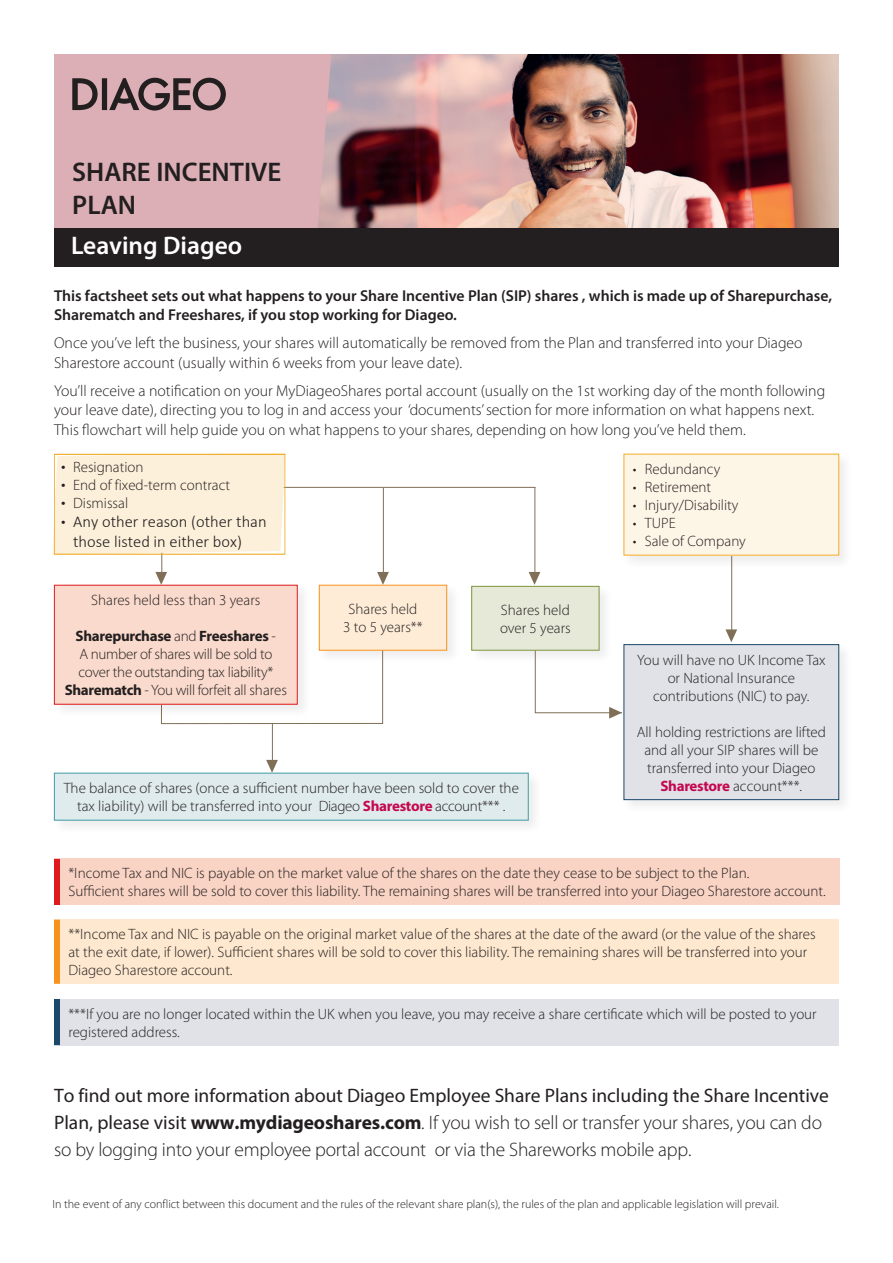
<style>
.page{position:relative;width:893px;height:1263px;background:#fff}
.page>*{position:absolute;margin:0;border:0;box-sizing:border-box;transform-origin:0 0}
.t1{font:600 27px/32.4px "Myriad Pro";color:#231f20}
.t2{font:600 25.5px "Myriad Pro";color:#fff}
.t3{font:300 19.5px/27px "Myriad Pro";letter-spacing:-.01em;color:#231f20}
.t4{font:300 16.5px/19.8px "Calibri";color:#231f20}
.t5{font:300 15.75px/19.5px "Myriad Pro";color:#231f20}
.t6{font:600 15.75px/19.5px "Myriad Pro";color:#231f20}
.t7{font:300 15px/18px "Myriad Pro";color:#231f20;text-align:center}
.t8{font:300 15px/18px "Myriad Pro";letter-spacing:-.02em;color:#231f20;text-align:center}
.t9{font:300 12px "Myriad Pro";color:#231f20}
.s1{font-size:18px}
.s2{font-family:"Myriad Pro";font-size:18px}
.s3{font-weight:700}
.s4{font-weight:700;color:#c50750}
.s5{font-weight:400}
</style>
<div class="page">
<img style="left:54px;top:54px;width:785px;height:175px">
<svg style="left:72px;top:78px;width:154px;height:33px;background:#8a7074"></svg>
<div style="left:54px;top:229px;width:785px;height:38px;background:#231f20"></div>
<hr style="left:161px;top:512px;width:1px;height:63px;background:#806f57">
<hr style="left:272px;top:724px;width:1px;height:42px;background:#806f57">
<hr style="left:534px;top:487px;width:1px;height:91px;background:#806f57">
<hr style="left:383px;top:488px;width:1px;height:87px;background:#806f57">
<hr style="left:270px;top:487px;width:265px;height:1px;background:#806f57">
<svg style="left:529px;top:572px;width:11px;height:12px"></svg>
<hr style="left:731px;top:527px;width:1px;height:109px;background:#806f57">
<svg style="left:725px;top:629px;width:12px;height:13px"></svg>
<svg style="left:377px;top:572px;width:12px;height:11px"></svg>
<svg style="left:266px;top:760px;width:12px;height:10px"></svg>
<svg style="left:155px;top:572px;width:12px;height:11px"></svg>
<div style="left:317px;top:583px;width:144px;height:82px;background:#231f20;opacity:.08"></div>
<div style="left:319px;top:585px;width:128px;height:65px;background:#feecd7"></div>
<div style="left:319px;top:585px;width:128px;height:66px;border:1px solid #f7931d"></div>
<div style="left:469px;top:584px;width:144px;height:81px;background:#231f20;opacity:.08"></div>
<div style="left:472px;top:586px;width:127px;height:64px;background:#e6e9d8"></div>
<div style="left:471px;top:586px;width:128px;height:65px;border:1px solid #7d963e"></div>
<div style="left:621px;top:451px;width:232px;height:119px;background:#231f20;opacity:.08"></div>
<div style="left:624px;top:454px;width:215px;height:101px;background:#fdf5e6"></div>
<div style="left:52px;top:453px;width:233px;height:101px;background:#fcf0da"></div>
<div style="left:54px;top:454px;width:231px;height:101px;border:1px solid #f2ad28"></div>
<div style="left:52px;top:770px;width:491px;height:65px;background:#231f20;opacity:.08"></div>
<div style="left:54px;top:773px;width:474px;height:47px;background:#e0ebed"></div>
<div style="left:54px;top:773px;width:475px;height:47px;border:1px solid #429ca5"></div>
<div style="left:60px;top:859px;width:779px;height:46px;background:#f9d3c3"></div>
<div style="left:60px;top:919px;width:779px;height:65px;background:#fee8cf"></div>
<div style="left:60px;top:999px;width:779px;height:46px;background:#e0e2e8"></div>
<div style="left:54px;top:999px;width:6px;height:46px;background:#1b486b"></div>
<div style="left:54px;top:859px;width:6px;height:46px;background:#de1920"></div>
<div style="left:54px;top:919px;width:6px;height:65px;background:#f7931d"></div>
<div style="left:161px;top:650px;width:222px;height:74px;border:1px solid #806f57"></div>
<svg style="left:534px;top:650px;width:87px;height:69px"></svg>
<div style="left:621px;top:642px;width:232px;height:172px;background:#231f20;opacity:.08"></div>
<div style="left:624px;top:645px;width:215px;height:155px;background:#e0e2e8"></div>
<div style="left:624px;top:644px;width:215px;height:156px;border:1px solid #1b486b"></div>
<div style="left:52px;top:583px;width:260px;height:136px;background:#231f20;opacity:.08"></div>
<div style="left:54px;top:585px;width:243px;height:119px;background:#fadacc"></div>
<div style="left:54px;top:585px;width:244px;height:120px;border:1px solid #de1920"></div>
<h1 class="t1" style="left:72px;top:156px;width:211px">SHARE INCENTIVE<br>PLAN</h1>
<h2 class="t2" style="left:71px;top:229px;width:173px">Leaving Diageo</h2>
<p class="t6" style="left:54px;top:285px;width:780px">This factsheet sets out what happens to your Share Incentive Plan (SIP) shares , which is made up of Sharepurchase,<br>Sharematch and Freeshares, if you stop working for Diageo.</p>
<p class="t5" style="left:54px;top:333px;width:750px">Once you’ve left the business, your shares will automatically be removed from the Plan and transferred into your Diageo<br>Sharestore account (usually within 6 weeks from your leave date).</p>
<p class="t5" style="left:54px;top:381px;width:773px">You’ll receive a notification on your MyDiageoShares portal account (usually on the 1st working day of the month following your leave date), directing you to log in and access your ‘documents’ section for more information on what happens next.<br>This flowchart will help guide you on what happens to your shares, depending on how long you’ve held them.</p>
<p class="t7" style="left:61px;top:458px;width:84px"><span class="s1">•</span> Resignation</p>
<p class="t7" style="left:61px;top:476px;width:170px"><span class="s1">•</span> End of fixed-term contract</p>
<p class="t7" style="left:61px;top:494px;width:69px"><span class="s1">•</span> Dismissal</p>
<p class="t4" style="left:73px;top:511px;width:195px;text-indent:-12px"><span class="s2">•</span> Any other reason (other than those listed in either box)</p>
<p class="t7" style="left:91px;top:591px;width:171px">Shares held less than 3 years</p>
<p class="t8" style="left:65px;top:627px;width:224px"><span class="s3">Sharepurchase</span> and <span class="s3">Freeshares</span> -<br>A number of shares will be sold to cover the outstanding tax liability* <span class="s3">Sharematch</span> - You will forfeit all shares</p>
<p class="t7" style="left:343px;top:600px;width:81px">Shares held<br>3 to 5 years**</p>
<p class="t7" style="left:500px;top:601px;width:72px;text-align:left">Shares held over 5 years</p>
<p class="t7" style="left:64px;top:779px;width:457px">The balance of shares (once a sufficient number have been sold to cover the tax liability) will be transferred into your Diageo <span class="s4">Sharestore</span> account*** .</p>
<p class="t7" style="left:633px;top:460px;width:89px">• Redundancy</p>
<p class="t7" style="left:633px;top:478px;width:80px">• Retirement</p>
<p class="t7" style="left:633px;top:496px;width:107px">• Injury/Disability</p>
<p class="t7" style="left:633px;top:514px;width:44px">• TUPE</p>
<p class="t7" style="left:633px;top:532px;width:115px">• Sale of Company</p>
<p class="t7" style="left:637px;top:651px;width:190px">You will have no UK Income Tax or National Insurance contributions (NIC) to pay.</p>
<p class="t7" style="left:637px;top:723px;width:191px">All holding restrictions are lifted and all your SIP shares will be transferred into your Diageo<br><span class="s4">Sharestore</span> account***.</p>
<p class="t7" style="left:68px;top:864px;width:759px;text-align:left">*Income Tax and NIC is payable on the market value of the shares on the date they cease to be subject to the Plan.<br>Sufficient shares will be sold to cover this liability. The remaining shares will be transferred into your Diageo Sharestore account.</p>
<p class="t7" style="left:69px;top:925px;width:749px;text-align:left">**Income Tax and NIC is payable on the original market value of the shares at the date of the award (or the value of the shares at the exit date, if lower). Sufficient shares will be sold to cover this liability. The remaining shares will be transferred into your<br>Diageo Sharestore account.</p>
<p class="t7" style="left:68px;top:1004px;width:750px;text-align:left">***If you are no longer located within the UK when you leave, you may receive a share certificate which will be posted to your registered address.</p>
<p class="t3" style="left:54px;top:1082px;width:776px"><span class="s5">To find out more information about Diageo Employee Share Plans including the Share Incentive<br>Plan, please visit</span> <span class="s3">www.mydiageoshares.com</span>. If you wish to sell or transfer your shares, you can do so by logging into your employee portal account or via the Shareworks mobile app.</p>
<p class="t9" style="left:53px;top:1197px;width:728px">In the event of any conflict between this document and the rules of the relevant share plan(s), the rules of the plan and applicable legislation will prevail.</p>
</div>
